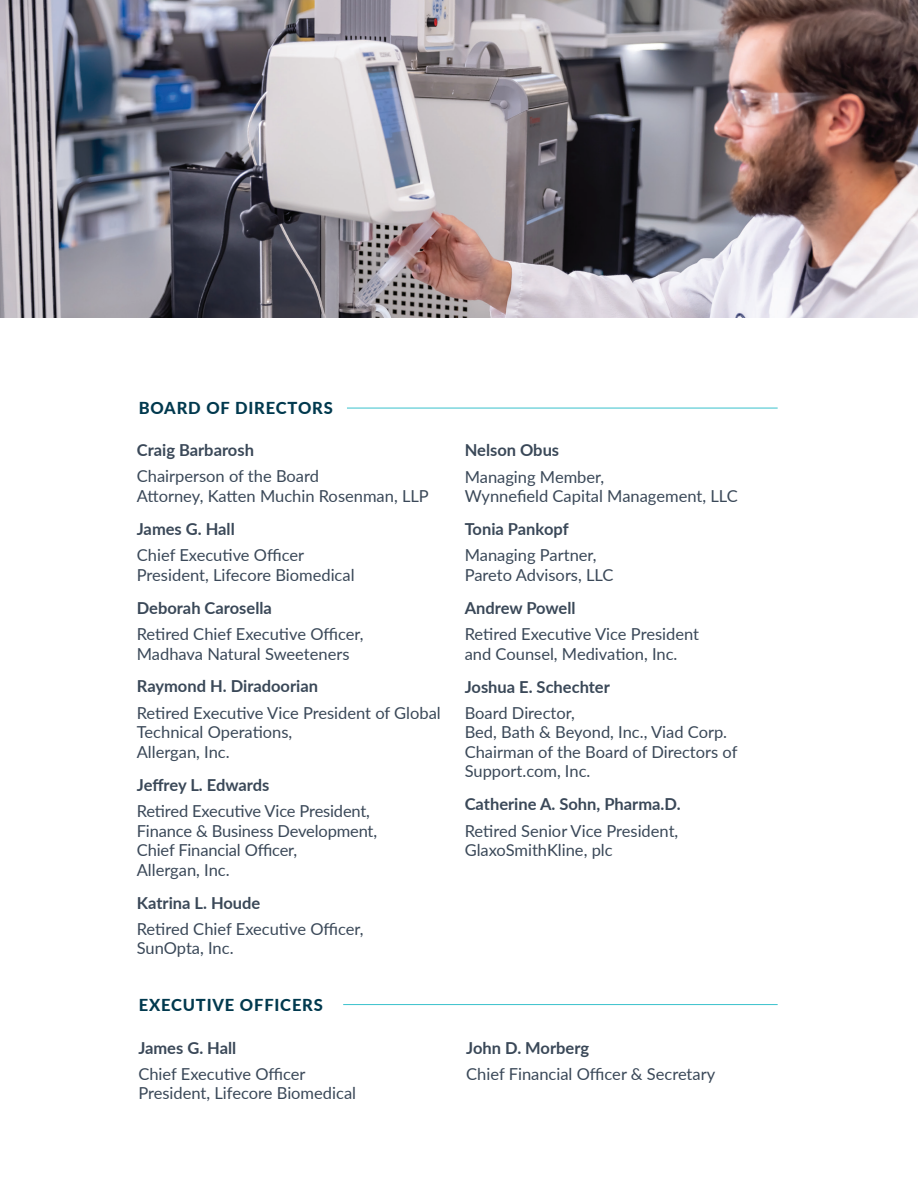
<style>
.page{position:relative;width:918px;height:1188px;background:#fff}
.page>*{position:absolute;margin:0;border:0;box-sizing:border-box;transform-origin:0 0}
.t1{font:16.5px/19.5px "Lato";color:#3a4858}
.t2{font:700 16.5px "Lato";color:#3a4858}
.t3{font:800 16.5px "Lato";letter-spacing:.05em;color:#01394e}
</style>
<div class="page">
<img style="left:0;top:0;width:918px;height:317px">
<hr style="left:347px;top:408px;width:431px;height:1px;background:#39c1cc">
<hr style="left:343px;top:1004px;width:435px;height:1px;background:#39c1cc">
<p class="t3" style="left:139px;top:396px;width:196px">BOARD OF DIRECTORS</p>
<p class="t2" style="left:137px;top:438px;width:119px">Craig Barbarosh</p>
<p class="t1" style="left:137px;top:466px;width:293px">Chairperson of the Board<br>Attorney, Katten Muchin Rosenman, LLP</p>
<p class="t2" style="left:137px;top:517px;width:99px">James G. Hall</p>
<p class="t1" style="left:137px;top:545px;width:219px">Chief Executive Officer<br>President, Lifecore Biomedical</p>
<p class="t2" style="left:137px;top:596px;width:137px">Deborah Carosella</p>
<p class="t1" style="left:137px;top:624px;width:228px">Retired Chief Executive Officer,<br>Madhava Natural Sweeteners</p>
<p class="t2" style="left:137px;top:674px;width:183px">Raymond H. Diradoorian</p>
<p class="t1" style="left:137px;top:702px;width:306px">Retired Executive Vice President of Global<br>Technical Operations,<br>Allergan, Inc.</p>
<p class="t2" style="left:137px;top:773px;width:134px">Jeffrey L. Edwards</p>
<p class="t1" style="left:137px;top:801px;width:242px">Retired Executive Vice President,<br>Finance &amp; Business Development,<br>Chief Financial Officer,<br>Allergan, Inc.</p>
<p class="t2" style="left:137px;top:890px;width:125px">Katrina L. Houde</p>
<p class="t1" style="left:137px;top:918px;width:228px">Retired Chief Executive Officer,<br>SunOpta, Inc.</p>
<p class="t3" style="left:139px;top:993px;width:186px">EXECUTIVE OFFICERS</p>
<p class="t2" style="left:138px;top:1036px;width:99px">James G. Hall</p>
<p class="t1" style="left:138px;top:1064px;width:219px">Chief Executive Officer<br>President, Lifecore Biomedical</p>
<p class="t2" style="left:465px;top:438px;width:96px">Nelson Obus</p>
<p class="t1" style="left:465px;top:466px;width:275px">Managing Member,<br>Wynnefield Capital Management, LLC</p>
<p class="t2" style="left:465px;top:517px;width:105px">Tonia Pankopf</p>
<p class="t1" style="left:465px;top:545px;width:150px">Managing Partner,<br>Pareto Advisors, LLC</p>
<p class="t2" style="left:465px;top:596px;width:112px">Andrew Powell</p>
<p class="t1" style="left:465px;top:624px;width:236px">Retired Executive Vice President and Counsel, Medivation, Inc.</p>
<p class="t2" style="left:465px;top:674px;width:147px">Joshua E. Schechter</p>
<p class="t1" style="left:465px;top:702px;width:274px">Board Director,<br>Bed, Bath &amp; Beyond, Inc., Viad Corp.<br>Chairman of the Board of Directors of<br>Support.com, Inc.</p>
<p class="t2" style="left:465px;top:792px;width:217px">Catherine A. Sohn, Pharma.D.</p>
<p class="t1" style="left:465px;top:820px;width:215px">Retired Senior Vice President,<br>GlaxoSmithKline, plc</p>
<p class="t2" style="left:466px;top:1036px;width:124px">John D. Morberg</p>
<p class="t1" style="left:466px;top:1064px;width:251px">Chief Financial Officer &amp; Secretary</p>
</div>
